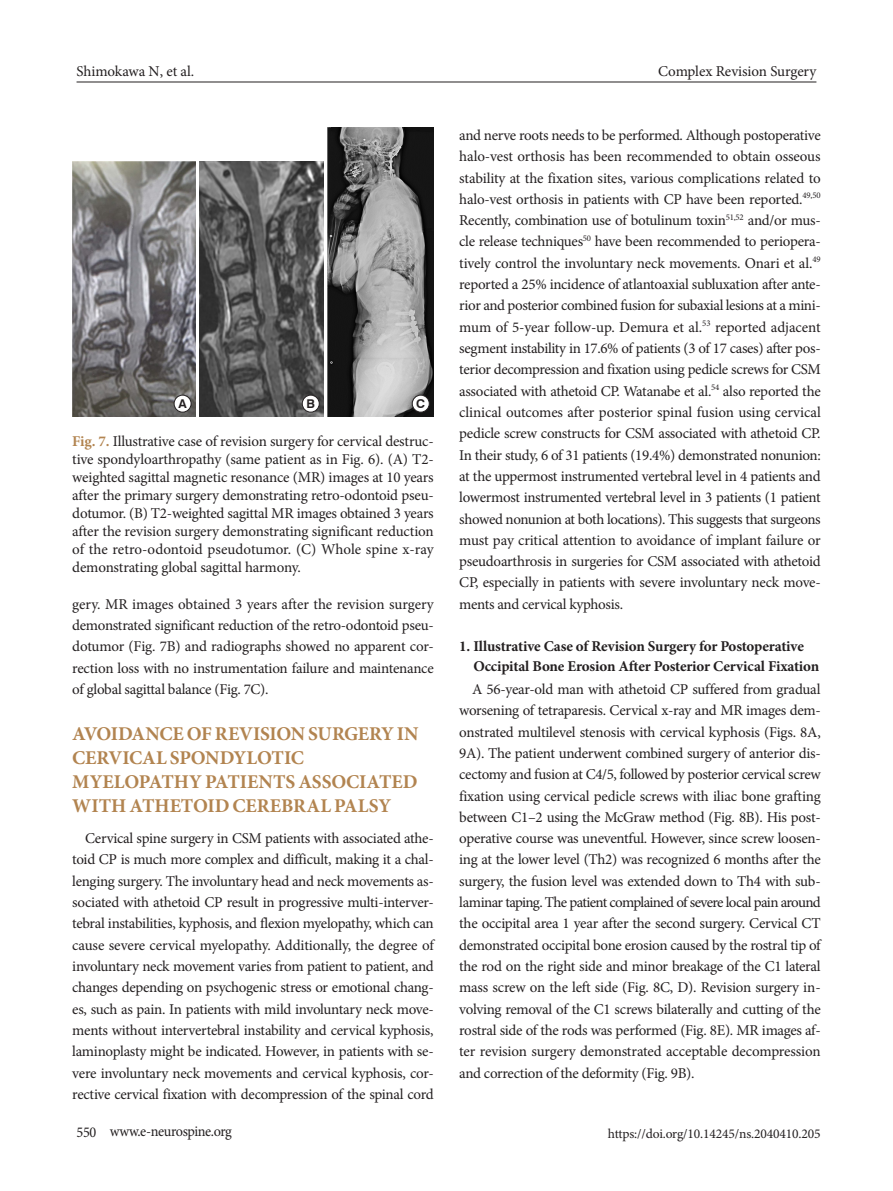
<style>
.page{position:relative;width:893px;height:1191px;background:#fff}
.page>*{position:absolute;margin:0;border:0;box-sizing:border-box;transform-origin:0 0}
.대제목{font:700 19.5px/24px "Minion Pro";letter-spacing:-.01em;color:#b28450}
.본문{font:15px/21.3px "Minion Pro";letter-spacing:-.02em;color:#231f20;text-align:justify}
.표그림캡션{font:15px/18px "Minion Pro";letter-spacing:-.01em;color:#231f20;text-align:justify}
.중제목{font:700 15px/19.2px "Minion Pro";letter-spacing:-.01em;color:#231f20}
.본문-2{font:15px "Minion Pro";letter-spacing:-.02em;color:#231f20;scale:.95 1}
.t1{font:13.5px "Minion Pro";letter-spacing:-.01em;color:#231f20}
.t2{font:700 12.15px "Swiss 721 BT";color:#231f20}
.s1{font-weight:700;color:#b28450}
</style>
<div class="page">
<hr style="left:77px;top:82px;width:739px;height:1px;background:#231f20">
<img style="left:328px;top:128px;width:106px;height:288px">
<img style="left:200px;top:161px;width:124px;height:255px">
<img style="left:72px;top:162px;width:124px;height:254px">
<div style="left:174px;top:395px;width:17px;height:17px;background:#fff;border-radius:50%"></div>
<div style="left:174px;top:395px;width:17px;height:17px;border:1px solid #231f20;border-radius:50%"></div>
<div style="left:302px;top:395px;width:17px;height:17px;background:#fff;border-radius:50%"></div>
<div style="left:302px;top:395px;width:17px;height:17px;border:1px solid #231f20;border-radius:50%"></div>
<div style="left:412px;top:395px;width:17px;height:17px;background:#fff;border-radius:50%"></div>
<div style="left:412px;top:395px;width:17px;height:17px;border:1px solid #231f20;border-radius:50%"></div>
<p class="본문" style="left:77px;top:61px;width:119px">Shimokawa N, et al.</p>
<p class="본문" style="left:658px;top:61px;width:160px">Complex Revision Surgery</p>
<p class="t2" style="left:178px;top:396px;width:10px">A</p>
<p class="t2" style="left:306px;top:396px;width:10px">B</p>
<p class="t2" style="left:416px;top:396px;width:10px">C</p>
<p class="표그림캡션" style="left:72px;top:432px;width:363px"><span class="s1">Fig. 7.</span> Illustrative case of revision surgery for cervical destruc&shy;tive spondyloarthropathy (same patient as in Fig. 6). (A) T2- weighted sagittal magnetic resonance (MR) images at 10 years after the primary surgery demonstrating retro-odontoid pseu&shy;dotumor. (B) T2-weighted sagittal MR images obtained 3 years after the revision surgery demonstrating significant reduction of the retro-odontoid pseudotumor. (C) Whole spine x-ray demonstrating global sagittal harmony.</p>
<p class="본문" style="left:72px;top:593px;width:363px">gery. MR images obtained 3 years after the revision surgery demonstrated significant reduction of the retro-odontoid pseu&shy;dotumor (Fig. 7B) and radiographs showed no apparent cor&shy;rection loss with no instrumentation failure and maintenance of global sagittal balance (Fig. 7C).</p>
<p class="대제목" style="left:72px;top:722px;width:348px">AVOIDANCE OF REVISION SURGERY IN<br>CERVICAL SPONDYLOTIC<br>MYELOPATHY PATIENTS ASSOCIATED<br>WITH ATHETOID CEREBRAL PALSY</p>
<p class="본문" style="left:72px;top:827px;width:363px;text-indent:13px">Cervical spine surgery in CSM patients with associated athe&shy;toid CP is much more complex and difficult, making it a chal&shy;lenging surgery. The involuntary head and neck movements as&shy;sociated with athetoid CP result in progressive multi-interver&shy;tebral instabilities, kyphosis, and flexion myelopathy, which can cause severe cervical myelopathy. Additionally, the degree of involuntary neck movement varies from patient to patient, and changes depending on psychogenic stress or emotional chang&shy;es, such as pain. In patients with mild involuntary neck move&shy;ments without intervertebral instability and cervical kyphosis, laminoplasty might be indicated. However, in patients with se&shy;vere involuntary neck movements and cervical kyphosis, cor&shy;rective cervical fixation with decompression of the spinal cord</p>
<p class="본문" style="left:459px;top:125px;width:363px">and nerve roots needs to be performed. Although postoperative halo-vest orthosis has been recommended to obtain osseous stability at the fixation sites, various complications related to halo-vest orthosis in patients with CP have been reported.<sup>49,50<br></sup>Recently, combination use of botulinum toxin<sup>51,52</sup> and/or mus&shy;cle release techniques<sup>50</sup> have been recommended to periopera&shy;tively control the involuntary neck movements. Onari et al.<sup>49 </sup>reported a 25% incidence of atlantoaxial subluxation after ante&shy;rior and posterior combined fusion for subaxial lesions at a mini&shy;mum of 5-year follow-up. Demura et al.<sup>53</sup> reported adjacent segment instability in 17.6% of patients (3 of 17 cases) after pos&shy;terior decompression and fixation using pedicle screws for CSM associated with athetoid CP. Watanabe et al.<sup>54</sup> also reported the clinical outcomes after posterior spinal fusion using cervical pedicle screw constructs for CSM associated with athetoid CP.<br>In their study, 6 of 31 patients (19.4%) demonstrated nonunion: at the uppermost instrumented vertebral level in 4 patients and lowermost instrumented vertebral level in 3 patients (1 patient showed nonunion at both locations). This suggests that surgeons must pay critical attention to avoidance of implant failure or pseudoarthrosis in surgeries for CSM associated with athetoid CP, especially in patients with severe involuntary neck move&shy;ments and cervical kyphosis.</p>
<p class="중제목" style="left:473px;top:637px;width:347px;text-indent:-14px">1. Illustrative Case of Revision Surgery for Postoperative<br>Occipital Bone Erosion After Posterior Cervical Fixation</p>
<p class="본문" style="left:459px;top:678px;width:363px;text-indent:13px">A 56-year-old man with athetoid CP suffered from gradual worsening of tetraparesis. Cervical x-ray and MR images dem&shy;onstrated multilevel stenosis with cervical kyphosis (Figs. 8A, 9A). The patient underwent combined surgery of anterior dis&shy;cectomy and fusion at C4/5, followed by posterior cervical screw fixation using cervical pedicle screws with iliac bone grafting between C1–2 using the McGraw method (Fig. 8B). His post&shy;operative course was uneventful. However, since screw loosen&shy;ing at the lower level (Th2) was recognized 6 months after the surgery, the fusion level was extended down to Th4 with sub&shy;laminar taping. The patient complained of severe local pain around the occipital area 1 year after the second surgery. Cervical CT demonstrated occipital bone erosion caused by the rostral tip of the rod on the right side and minor breakage of the C1 lateral mass screw on the left side (Fig. 8C, D). Revision surgery in&shy;volving removal of the C1 screws bilaterally and cutting of the rostral side of the rods was performed (Fig. 8E). MR images af&shy;ter revision surgery demonstrated acceptable decompression and correction of the deformity (Fig. 9B).</p>
<p class="본문-2" style="left:77px;top:1121px;width:165px">550 www.e-neurospine.org</p>
<p class="t1" style="left:608px;top:1124px;width:214px">https://doi.org/10.14245/ns.2040410.205</p>
</div>
